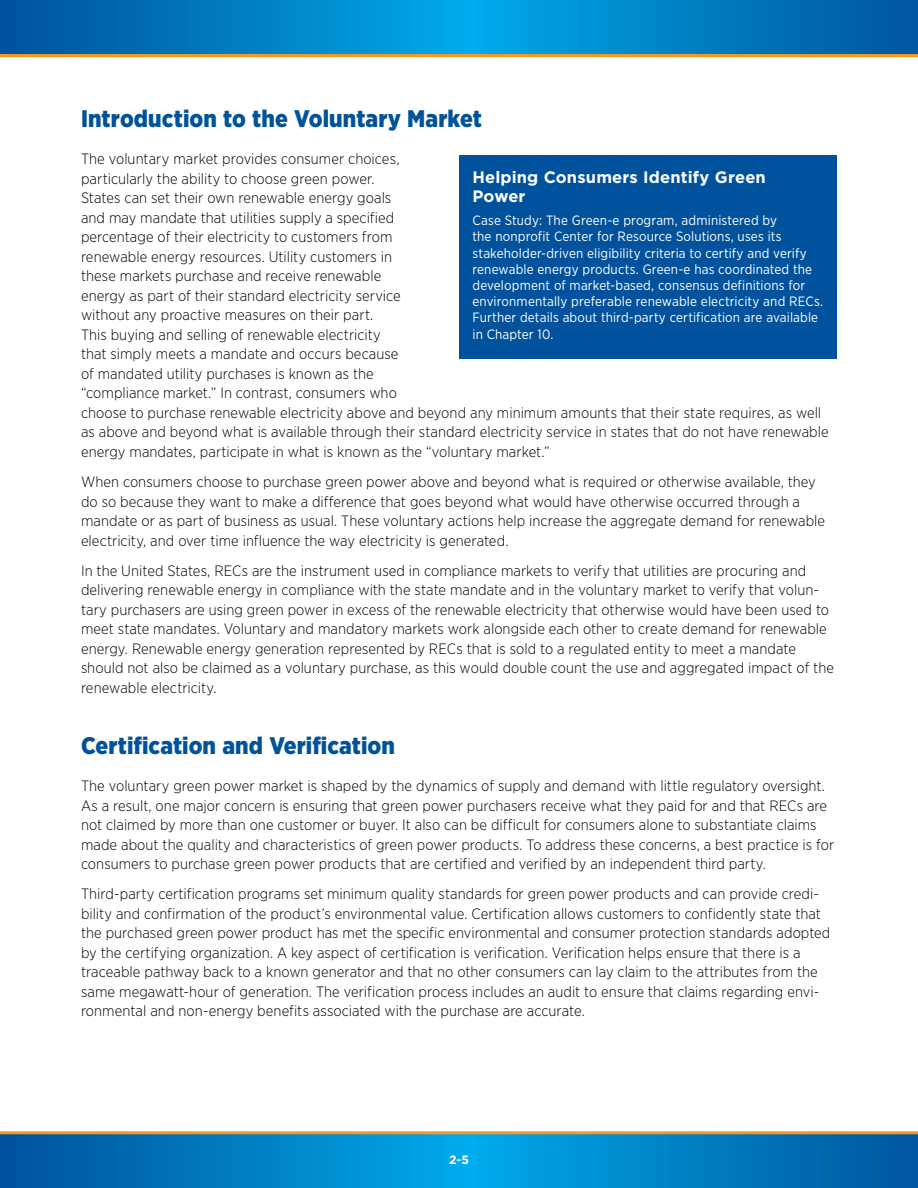
<style>
.page{position:relative;width:918px;height:1188px;background:#fff}
.page>*{position:absolute;margin:0;border:0;box-sizing:border-box;transform-origin:0 0}
.Heading1{font:900 24px "Gotham Narrow";letter-spacing:.005em;color:#00539b}
.text_box_h1{font:700 16.5px/19.8px "Gotham";letter-spacing:.005em;color:#fff}
.body_text{font:300 15px/19.5px "Gotham Narrow";letter-spacing:.005em;color:#000}
.text_box_txt1{font:13.5px/16.2px "Gotham Narrow";letter-spacing:.01em;color:#fff}
.t1{font:700 12px "Gotham";color:#fff}
</style>
<div class="page">
<svg style="left:0;top:0;width:918px;height:54px;background:#007ec2"></svg>
<svg style="left:1px;top:1134px;width:917px;height:54px;background:#017ec1"></svg>
<hr style="left:0;top:1134px;width:1px;height:54px;background:#00549d">
<hr style="left:0;top:1131px;width:918px;height:3px;background:#f8991d">
<hr style="left:0;top:54px;width:918px;height:3px;background:#f8991d">
<div style="left:459px;top:156px;width:378px;height:203px;background:#00529c"></div>
<p class="Heading1" style="left:81px;top:103px;width:402px">Introduction to the Voluntary Market</p>
<p class="body_text" style="left:81px;top:149px;width:749px">The voluntary market provides consumer choices,<br>particularly the ability to choose green power.<br>States can set their own renewable energy goals<br>and may mandate that utilities supply a specified<br>percentage of their electricity to customers from<br>renewable energy resources. Utility customers in<br>these markets purchase and receive renewable<br>energy as part of their standard electricity service<br>without any proactive measures on their part.<br>This buying and selling of renewable electricity<br>that simply meets a mandate and occurs because<br>of mandated utility purchases is known as the<br>“compliance market.” In contrast, consumers who<br>choose to purchase renewable electricity above and beyond any minimum amounts that their state requires, as well as above and beyond what is available through their standard electricity service in states that do not have renewable energy mandates, participate in what is known as the “voluntary market.”</p>
<p class="body_text" style="left:81px;top:472px;width:746px">When consumers choose to purchase green power above and beyond what is required or otherwise available, they do so because they want to make a difference that goes beyond what would have otherwise occurred through a mandate or as part of business as usual. These voluntary actions help increase the aggregate demand for renewable electricity, and over time influence the way electricity is generated.</p>
<p class="body_text" style="left:81px;top:560px;width:755px">In the United States, RECs are the instrument used in compliance markets to verify that utilities are procuring and delivering renewable energy in compliance with the state mandate and in the voluntary market to verify that volun&shy;tary purchasers are using green power in excess of the renewable electricity that otherwise would have been used to meet state mandates. Voluntary and mandatory markets work alongside each other to create demand for renewable energy. Renewable energy generation represented by RECs that is sold to a regulated entity to meet a mandate should not also be claimed as a voluntary purchase, as this would double count the use and aggregated impact of the renewable electricity.</p>
<p class="text_box_h1" style="left:472px;top:167px;width:295px">Helping Consumers Identify Green<br>Power</p>
<p class="text_box_txt1" style="left:472px;top:212px;width:352px">Case Study: The Green-e program, administered by<br>the nonprofit Center for Resource Solutions, uses its stakeholder-driven eligibility criteria to certify and verify renewable energy products. Green-e has coordinated the development of market-based, consensus definitions for environmentally preferable renewable electricity and RECs.<br>Further details about third-party certification are available in Chapter 10.</p>
<p class="Heading1" style="left:81px;top:730px;width:315px">Certification and Verification</p>
<p class="body_text" style="left:81px;top:776px;width:755px">The voluntary green power market is shaped by the dynamics of supply and demand with little regulatory oversight.<br>As a result, one major concern is ensuring that green power purchasers receive what they paid for and that RECs are not claimed by more than one customer or buyer. It also can be difficult for consumers alone to substantiate claims made about the quality and characteristics of green power products. To address these concerns, a best practice is for consumers to purchase green power products that are certified and verified by an independent third party.</p>
<p class="body_text" style="left:81px;top:884px;width:751px">Third-party certification programs set minimum quality standards for green power products and can provide credi&shy;bility and confirmation of the product’s environmental value. Certification allows customers to confidently state that the purchased green power product has met the specific environmental and consumer protection standards adopted by the certifying organization. A key aspect of certification is verification. Verification helps ensure that there is a traceable pathway back to a known generator and that no other consumers can lay claim to the attributes from the same megawatt-hour of generation. The verification process includes an audit to ensure that claims regarding envi&shy;ronmental and non-energy benefits associated with the purchase are accurate.</p>
<p class="t1" style="left:449px;top:1152px;width:21px">2-5</p>
</div>
